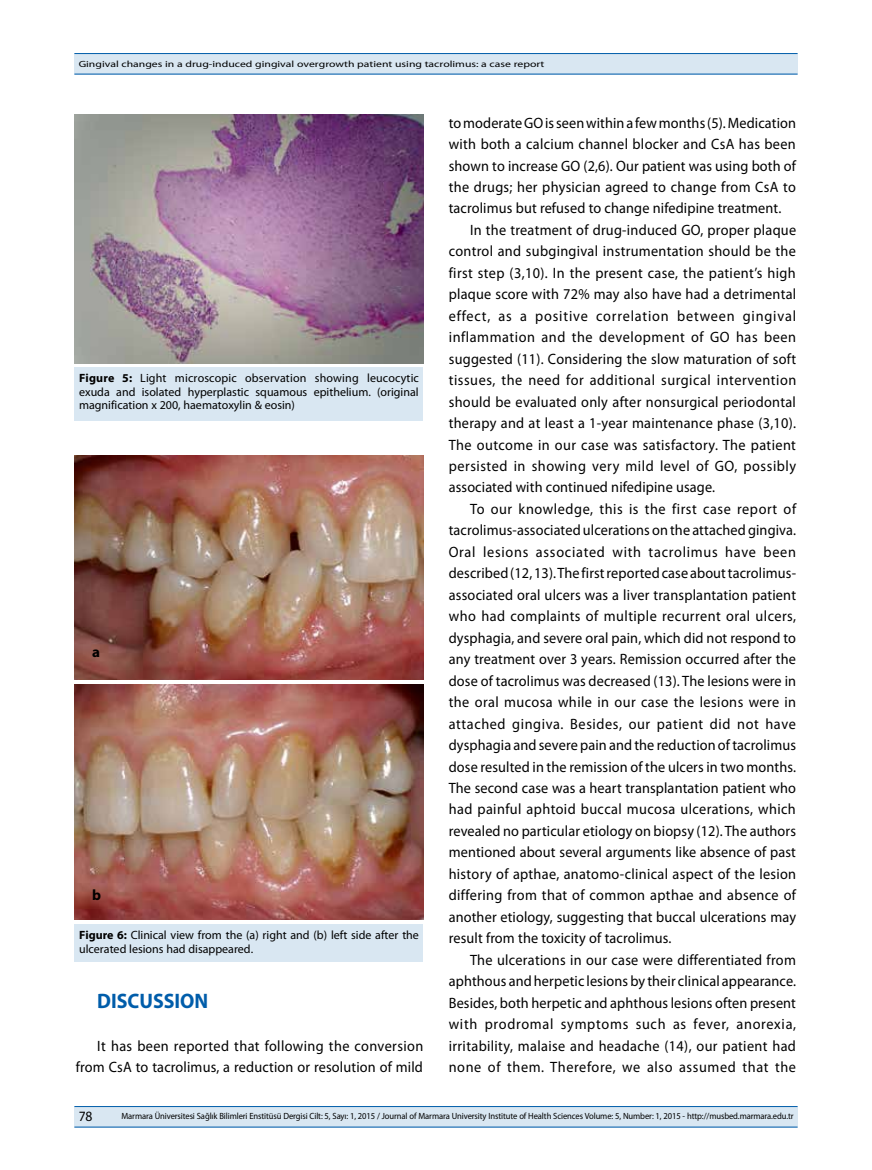
<style>
.page{position:relative;width:872px;height:1170px;background:#fff}
.page>*{position:absolute;margin:0;border:0;box-sizing:border-box;transform-origin:0 0}
.t1{font:700 21px "Myriad Pro";color:#005daa;scale:.95 1}
.t2{font:15px/21.5px "Myriad Pro";letter-spacing:.02em;color:#000;text-align:right;scale:.95 1}
.t3{font:15px "Myriad Pro";letter-spacing:.04em;color:#000;scale:.95 1}
.t4{font:15px "Myriad Pro";letter-spacing:.05em;color:#000;scale:.95 1}
.t5{font:15px "Myriad Pro";letter-spacing:.045em;color:#000;scale:.95 1}
.t6{font:15px "Myriad Pro";letter-spacing:.06em;color:#000;scale:.95 1}
.t7{font:700 15px "Myriad Pro";color:#000}
.t8{font:14.25px "Myriad Pro";color:#000;scale:.95 1}
.t9{font:12px/13.5px "Myriad Pro";color:#000}
.t10{font:9px "Myriad Pro";letter-spacing:-.01em;color:#000;scale:.95 1}
.t11{font:9px "Myriad Pro";letter-spacing:-.01em;color:#000;scale:1.3 1}
.s1{font-weight:700}
</style>
<div class="page">
<div style="left:74px;top:53px;width:723px;height:21px;background:#d9e7f2"></div>
<hr style="left:74px;top:74px;width:723px;height:1px;background:#005daa">
<hr style="left:74px;top:53px;width:723px;height:1px;background:#005daa">
<div style="left:74px;top:1106px;width:723px;height:21px;background:#d9e7f2"></div>
<hr style="left:74px;top:1126px;width:723px;height:1px;background:#005daa">
<hr style="left:74px;top:1106px;width:723px;height:1px;background:#005daa">
<div style="left:74px;top:924px;width:349px;height:37px;background:#d9e7f2"></div>
<img style="left:74px;top:455px;width:349px;height:224px">
<img style="left:74px;top:684px;width:349px;height:235px">
<div style="left:74px;top:367px;width:349px;height:53px;background:#d9e7f2"></div>
<img style="left:74px;top:115px;width:349px;height:249px">
<p class="t11" style="left:79px;top:59px;width:359px">Gingival changes in a drug-induced gingival overgrowth patient using tacrolimus: a case report</p>
<p class="t9" style="left:79px;top:371px;width:341px;text-align:justify"><span class="s1">Figure 5:</span> Light microscopic observation showing leucocytic exuda and isolated hyperplastic squamous epithelium. (original magnification x 200, haematoxylin &amp; eosin)</p>
<p class="t7" style="left:92px;top:642px;width:9px">a</p>
<p class="t7" style="left:92px;top:885px;width:10px">b</p>
<p class="t9" style="left:79px;top:928px;width:341px"><span class="s1">Figure 6:</span> Clinical view from the (a) right and (b) left side after the ulcerated lesions had disappeared.</p>
<h1 class="t1" style="left:97px;top:986px;width:118px">DISCUSSION</h1>
<p class="t2" style="left:76px;top:1034px;width:367px">It has been reported that following the conversion from CsA to tacrolimus, a reduction or resolution of mild</p>
<p class="t2" style="left:449px;top:112px;width:367px">to moderate GO is seen within a few months (5). Medication</p>
<p class="t2" style="left:449px;top:133px;width:367px">with both a calcium channel blocker and CsA has been</p>
<p class="t2" style="left:449px;top:154px;width:367px">shown to increase GO (2,6). Our patient was using both of</p>
<p class="t2" style="left:449px;top:176px;width:367px">the drugs; her physician agreed to change from CsA to</p>
<p class="t2" style="left:449px;top:197px;width:351px">tacrolimus but refused to change nifedipine treatment.</p>
<p class="t2" style="left:470px;top:219px;width:345px">In the treatment of drug-induced GO, proper plaque</p>
<p class="t2" style="left:449px;top:240px;width:367px">control and subgingival instrumentation should be the</p>
<p class="t2" style="left:449px;top:262px;width:367px">first step (3,10). In the present case, the patient’s high</p>
<p class="t2" style="left:449px;top:283px;width:367px">plaque score with 72% may also have had a detrimental</p>
<p class="t6" style="left:449px;top:306px;width:367px">effect, as a positive correlation between gingival</p>
<p class="t3" style="left:449px;top:328px;width:367px">inflammation and the development of GO has been</p>
<p class="t2" style="left:449px;top:348px;width:367px">suggested (11). Considering the slow maturation of soft</p>
<p class="t3" style="left:449px;top:371px;width:367px">tissues, the need for additional surgical intervention</p>
<p class="t2" style="left:449px;top:390px;width:367px">should be evaluated only after nonsurgical periodontal</p>
<p class="t2" style="left:449px;top:412px;width:367px">therapy and at least a 1-year maintenance phase (3,10).</p>
<p class="t2" style="left:449px;top:433px;width:367px">The outcome in our case was satisfactory. The patient</p>
<p class="t3" style="left:449px;top:456px;width:367px">persisted in showing very mild level of GO, possibly</p>
<p class="t2" style="left:449px;top:476px;width:282px">associated with continued nifedipine usage.</p>
<p class="t3" style="left:470px;top:499px;width:345px">To our knowledge, this is the first case report of</p>
<p class="t2" style="left:449px;top:519px;width:367px">tacrolimus-associated ulcerations on the attached gingiva.</p>
<p class="t4" style="left:449px;top:542px;width:367px">Oral lesions associated with tacrolimus have been</p>
<p class="t2" style="left:449px;top:562px;width:367px">described (12, 13). The first reported case about tacrolimus-</p>
<p class="t2" style="left:449px;top:583px;width:367px">associated oral ulcers was a liver transplantation patient</p>
<p class="t2" style="left:449px;top:605px;width:367px">who had complaints of multiple recurrent oral ulcers,</p>
<p class="t2" style="left:449px;top:626px;width:367px">dysphagia, and severe oral pain, which did not respond to</p>
<p class="t2" style="left:449px;top:648px;width:367px">any treatment over 3 years. Remission occurred after the</p>
<p class="t2" style="left:449px;top:669px;width:367px">dose of tacrolimus was decreased (13). The lesions were in</p>
<p class="t2" style="left:449px;top:691px;width:367px">the oral mucosa while in our case the lesions were in</p>
<p class="t5" style="left:449px;top:714px;width:367px">attached gingiva. Besides, our patient did not have</p>
<p class="t2" style="left:449px;top:734px;width:367px">dysphagia and severe pain and the reduction of tacrolimus</p>
<p class="t2" style="left:449px;top:755px;width:367px">dose resulted in the remission of the ulcers in two months.</p>
<p class="t2" style="left:449px;top:777px;width:367px">The second case was a heart transplantation patient who</p>
<p class="t2" style="left:449px;top:798px;width:367px">had painful aphtoid buccal mucosa ulcerations, which</p>
<p class="t2" style="left:449px;top:819px;width:367px">revealed no particular etiology on biopsy (12). The authors</p>
<p class="t2" style="left:449px;top:841px;width:367px">mentioned about several arguments like absence of past</p>
<p class="t2" style="left:449px;top:862px;width:367px">history of apthae, anatomo-clinical aspect of the lesion</p>
<p class="t2" style="left:449px;top:884px;width:367px">differing from that of common apthae and absence of</p>
<p class="t2" style="left:449px;top:905px;width:367px">another etiology, suggesting that buccal ulcerations may</p>
<p class="t2" style="left:449px;top:927px;width:236px">result from the toxicity of tacrolimus.</p>
<p class="t2" style="left:470px;top:948px;width:344px">The ulcerations in our case were differentiated from</p>
<p class="t2" style="left:449px;top:970px;width:367px">aphthous and herpetic lesions by their clinical appearance.</p>
<p class="t2" style="left:449px;top:991px;width:367px">Besides, both herpetic and aphthous lesions often present</p>
<p class="t4" style="left:449px;top:1014px;width:367px">with prodromal symptoms such as fever, anorexia,</p>
<p class="t2" style="left:449px;top:1034px;width:367px">irritability, malaise and headache (14), our patient had</p>
<p class="t5" style="left:449px;top:1057px;width:367px">none of them. Therefore, we also assumed that the</p>
<p class="t8" style="left:79px;top:1107px;width:16px">78</p>
<p class="t10" style="left:121px;top:1110px;width:709px">Marmara Üniversitesi Sağlık Bilimleri Enstitüsü Dergisi Cilt: 5, Sayı: 1, 2015 / Journal of Marmara University Institute of Health Sciences Volume: 5, Number: 1, 2015 - http://musbed.marmara.edu.tr</p>
</div>
